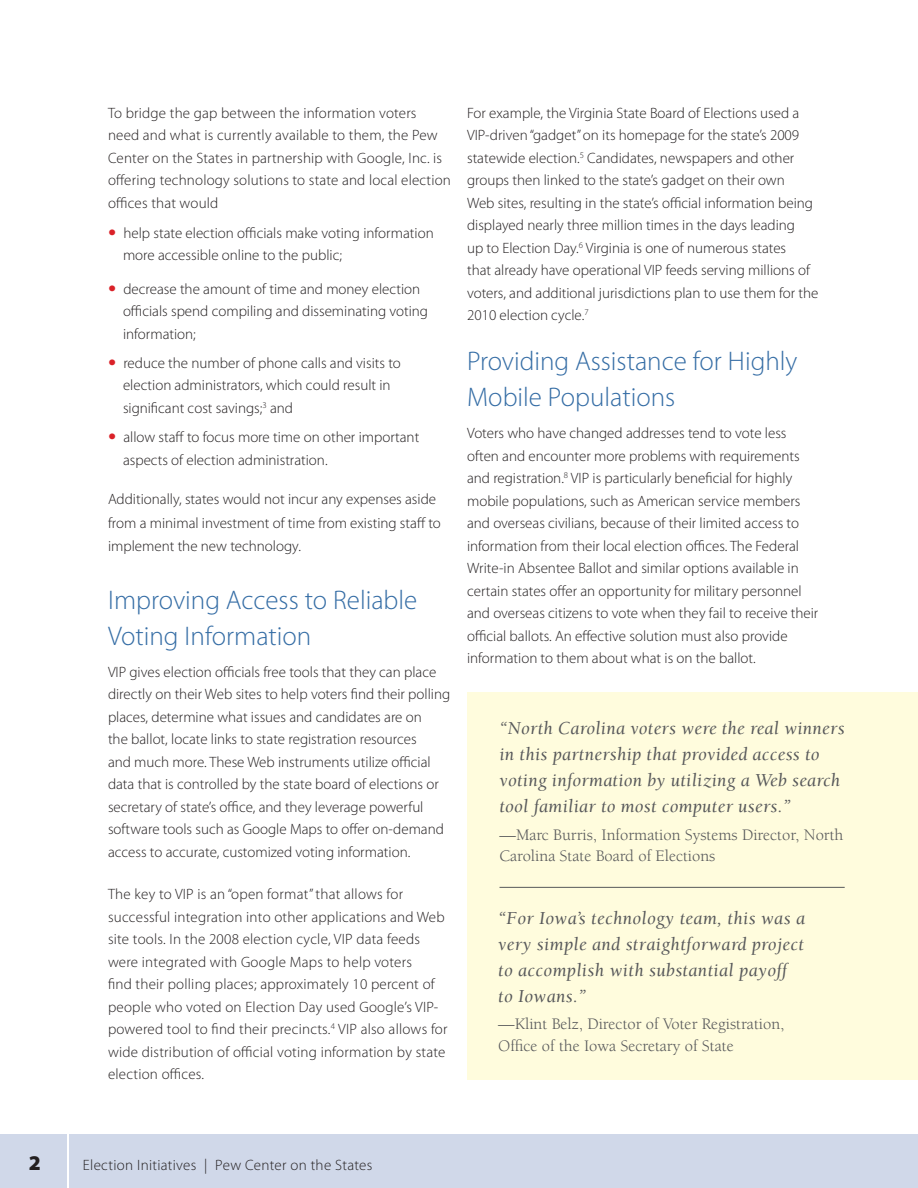
<style>
.page{position:relative;width:918px;height:1188px;background:#fff}
.page>*{position:absolute;margin:0;border:0;box-sizing:border-box;transform-origin:0 0}
.H1_BLUE{font:300 27px/36px "Myriad Pro";color:#356da5}
.footer_left{font:900 21px "Myriad Pro";color:#231f20}
.callout_box_text{font:italic 18.75px/26.2px "Berkeley Std";letter-spacing:.015em;color:#57585a}
.callout_box_attribut{font:16.5px/21.8px "Berkeley Std";color:#57585a}
.BODY_TXT{font:300 15px/22.5px "Myriad Pro";color:#231f20}
.BULLETS_L1{font:300 15px/22.5px "Myriad Pro";color:#231f20}
.footer_left-2{font:300 15px "Myriad Pro";letter-spacing:.02em;color:#231f20}
.s1{font-size:33px;color:#da2128}
</style>
<div class="page">
<div style="left:0;top:1134px;width:918px;height:54px;background:#d0d8e9"></div>
<hr style="left:68px;top:1131px;width:1px;height:57px;background:#fff">
<div style="left:467px;top:692px;width:451px;height:388px;background:#fffcdd"></div>
<hr style="left:500px;top:887px;width:345px;height:1px;background:#57585a">
<p class="BODY_TXT" style="left:108px;top:102px;width:344px">To bridge the gap between the information voters need and what is currently available to them, the Pew Center on the States in partnership with Google, Inc. is offering technology solutions to state and local election offices that would</p>
<p class="BULLETS_L1" style="left:123px;top:222px;width:312px;text-indent:-15px"><span class="s1">•</span> help state election officials make voting information more accessible online to the public;</p>
<p class="BULLETS_L1" style="left:123px;top:278px;width:307px;text-indent:-15px"><span class="s1">•</span> decrease the amount of time and money election officials spend compiling and disseminating voting information;</p>
<p class="BULLETS_L1" style="left:123px;top:352px;width:279px;text-indent:-15px"><span class="s1">•</span> reduce the number of phone calls and visits to election administrators, which could result in significant cost savings;<sup>3</sup> and</p>
<p class="BULLETS_L1" style="left:123px;top:426px;width:298px;text-indent:-15px"><span class="s1">•</span> allow staff to focus more time on other important aspects of election administration.</p>
<p class="BODY_TXT" style="left:108px;top:488px;width:334px;line-height:23.4px">Additionally, states would not incur any expenses aside from a minimal investment of time from existing staff to implement the new technology.</p>
<p class="H1_BLUE" style="left:108px;top:582px;width:311px">Improving Access to Reliable<br>Voting Information</p>
<p class="BODY_TXT" style="left:108px;top:661px;width:344px">VIP gives election officials free tools that they can place directly on their Web sites to help voters find their polling places, determine what issues and candidates are on<br>the ballot, locate links to state registration resources<br>and much more. These Web instruments utilize official data that is controlled by the state board of elections or secretary of state’s office, and they leverage powerful software tools such as Google Maps to offer on-demand access to accurate, customized voting information.</p>
<p class="BODY_TXT" style="left:108px;top:883px;width:341px">The key to VIP is an “open format” that allows for successful integration into other applications and Web site tools. In the 2008 election cycle, VIP data feeds were integrated with Google Maps to help voters<br>find their polling places; approximately 10 percent of people who voted on Election Day used Google’s VIP&shy;powered tool to find their precincts.<sup>4</sup> VIP also allows for wide distribution of official voting information by state election offices.</p>
<p class="BODY_TXT" style="left:467px;top:102px;width:353px">For example, the Virginia State Board of Elections used a VIP-driven “gadget” on its homepage for the state’s 2009 statewide election.<sup>5</sup> Candidates, newspapers and other groups then linked to the state’s gadget on their own<br>Web sites, resulting in the state’s official information being displayed nearly three million times in the days leading<br>up to Election Day.<sup>6</sup> Virginia is one of numerous states<br>that already have operational VIP feeds serving millions of voters, and additional jurisdictions plan to use them for the 2010 election cycle.<sup>7</sup></p>
<p class="H1_BLUE" style="left:467px;top:344px;width:332px">Providing Assistance for Highly<br>Mobile Populations</p>
<p class="BODY_TXT" style="left:467px;top:422px;width:353px">Voters who have changed addresses tend to vote less often and encounter more problems with requirements and registration.<sup>8</sup> VIP is particularly beneficial for highly mobile populations, such as American service members and overseas civilians, because of their limited access to information from their local election offices. The Federal Write-in Absentee Ballot and similar options available in certain states offer an opportunity for military personnel and overseas citizens to vote when they fail to receive their official ballots. An effective solution must also provide information to them about what is on the ballot.</p>
<p class="callout_box_text" style="left:500px;top:715px;width:347px">“North Carolina voters were the real winners in this partnership that provided access to voting information by utilizing a Web search tool familiar to most computer users.”</p>
<p class="callout_box_attribut" style="left:500px;top:824px;width:346px">—Marc Burris, Information Systems Director, North<br>Carolina State Board of Elections</p>
<p class="callout_box_text" style="left:498px;top:905px;width:308px">“For Iowa’s technology team, this was a very simple and straightforward project to accomplish with substantial payoff to Iowans.”</p>
<p class="callout_box_attribut" style="left:498px;top:1014px;width:288px">—Klint Belz, Director of Voter Registration,<br>Office of the Iowa Secretary of State</p>
<p class="footer_left" style="left:29px;top:1151px;width:14px">2</p>
<p class="footer_left-2" style="left:83px;top:1157px;width:291px">Election Initiatives | Pew Center on the States</p>
</div>
